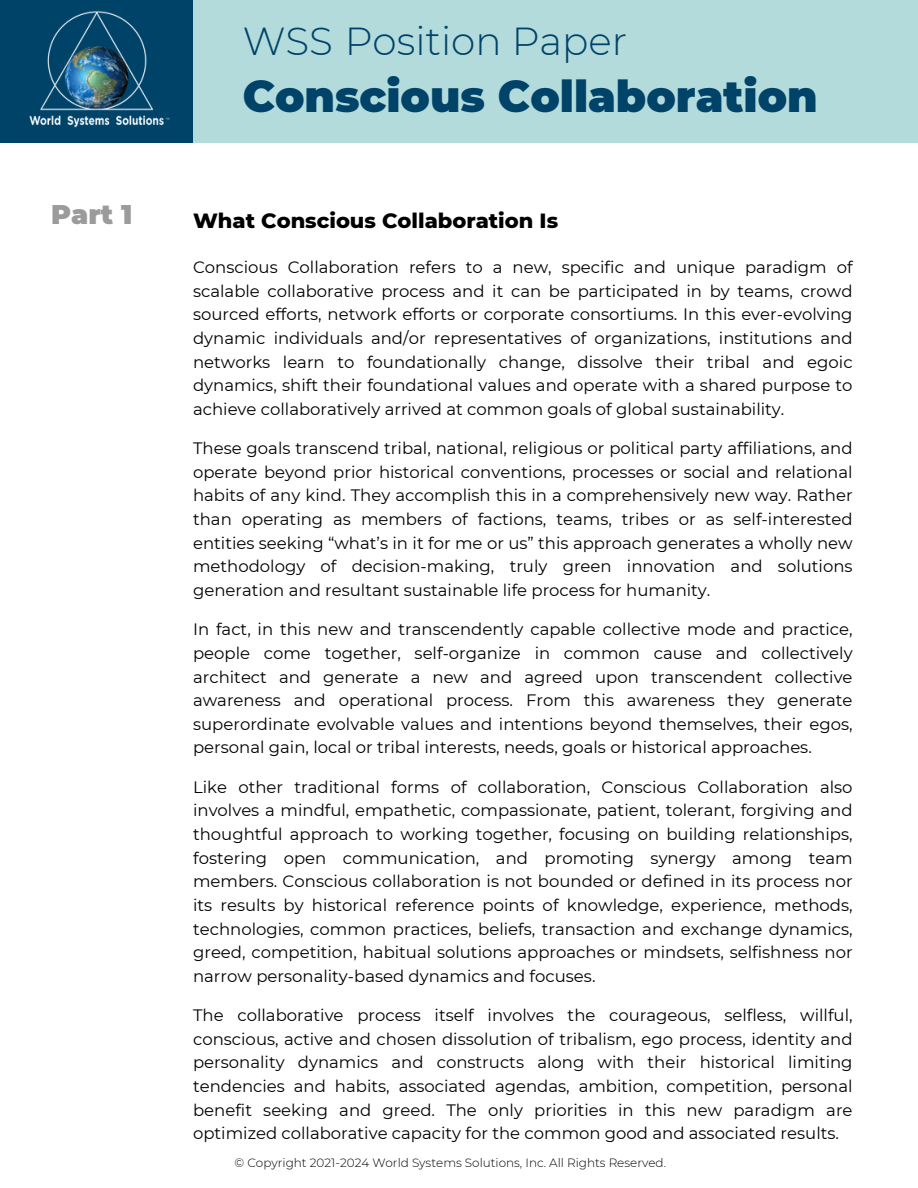
<style>
.page{position:relative;width:918px;height:1188px;background:#fff}
.page>*{position:absolute;margin:0;border:0;box-sizing:border-box;transform-origin:0 0}
.t1{font:900 43.5px "Montserrat";color:#004369}
.t2{font:300 39px "Montserrat";color:#004369}
.t3{font:900 27px "Montserrat";color:#9b9b9b}
.t4{font:800 21px "Montserrat";color:#000}
.t5{font:16.5px/23.7px "Montserrat";color:#000;text-align:justify}
.t6{font:300 12px "Montserrat";color:#000}
</style>
<div class="page">
<div style="left:0;top:0;width:193px;height:143px;background:#004369"></div>
<img style="left:29px;top:11px;width:141px;height:117px">
<div style="left:193px;top:0;width:725px;height:143px;background:#b4dbdc"></div>
<p class="t3" style="left:51px;top:198px;width:83px">Part 1</p>
<h1 class="t2" style="left:243px;top:17px;width:386px">WSS Position Paper</h1>
<h3 class="t1" style="left:243px;top:70px;width:577px">Conscious Collaboration</h3>
<h4 class="t4" style="left:193px;top:208px;width:367px">What Conscious Collaboration Is</h4>
<h5 class="t5" style="left:193px;top:255px;width:661px">Conscious Collaboration refers to a new, specific and unique paradigm of scalable collaborative process and it can be participated in by teams, crowd sourced efforts, network efforts or corporate consortiums. In this ever-evolving dynamic individuals and/or representatives of organizations, institutions and networks learn to foundationally change, dissolve their tribal and egoic dynamics, shift their foundational values and operate with a shared purpose to achieve collaboratively arrived at common goals of global sustainability.</h5>
<h5 class="t5" style="left:193px;top:436px;width:661px">These goals transcend tribal, national, religious or political party affiliations, and operate beyond prior historical conventions, processes or social and relational habits of any kind. They accomplish this in a comprehensively new way. Rather than operating as members of factions, teams, tribes or as self-interested entities seeking “what’s in it for me or us” this approach generates a wholly new methodology of decision-making, truly green innovation and solutions generation and resultant sustainable life process for humanity.</h5>
<h5 class="t5" style="left:193px;top:618px;width:661px">In fact, in this new and transcendently capable collective mode and practice, people come together, self-organize in common cause and collectively architect and generate a new and agreed upon transcendent collective awareness and operational process. From this awareness they generate superordinate evolvable values and intentions beyond themselves, their egos, personal gain, local or tribal interests, needs, goals or historical approaches.</h5>
<h5 class="t5" style="left:193px;top:775px;width:661px">Like other traditional forms of collaboration, Conscious Collaboration also involves a mindful, empathetic, compassionate, patient, tolerant, forgiving and thoughtful approach to working together, focusing on building relationships, fostering open communication, and promoting synergy among team members. Conscious collaboration is not bounded or defined in its process nor its results by historical reference points of knowledge, experience, methods, technologies, common practices, beliefs, transaction and exchange dynamics, greed, competition, habitual solutions approaches or mindsets, selfishness nor narrow personality-based dynamics and focuses.</h5>
<h5 class="t5" style="left:193px;top:1003px;width:661px">The collaborative process itself involves the courageous, selfless, willful, conscious, active and chosen dissolution of tribalism, ego process, identity and personality dynamics and constructs along with their historical limiting tendencies and habits, associated agendas, ambition, competition, personal benefit seeking and greed. The only priorities in this new paradigm are optimized collaborative capacity for the common good and associated results.</h5>
<h2 class="t6" style="left:234px;top:1156px;width:433px">© Copyright 2021-2024 World Systems Solutions, Inc. All Rights Reserved.</h2>
</div>
